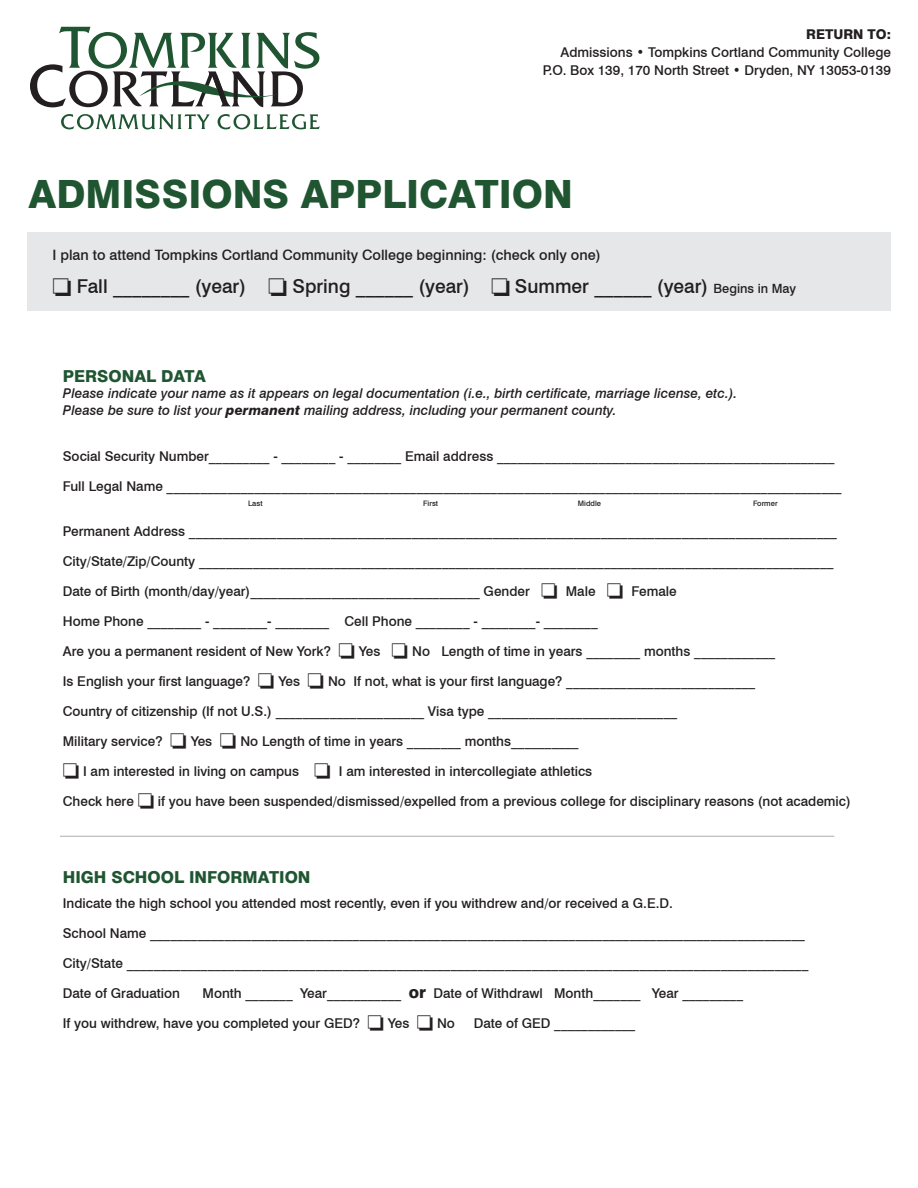
<style>
.page{position:relative;width:918px;height:1188px;background:#fff}
.page>*{position:absolute;margin:0;border:0;box-sizing:border-box;transform-origin:0 0}
.t1{font:800 39px "Swiss 721 BT";color:#205532}
.t2{font:500 19.05px "Swiss 721 BT";color:#231f20}
.t3{font:800 16.5px "Swiss 721 BT";color:#205532}
.t4{font:500 14.4px "Swiss 721 BT";color:#231f20}
.t5{font:500 13.5px "Swiss 721 BT";color:#231f20}
.t6{font:italic 500 13.5px "Swiss 721 BT";color:#231f20}
.t7{font:800 13.5px "Swiss 721 BT";color:#231f20}
.t8{font:500 7.5px "Swiss 721 BT";color:#231f20}
.s1{font-size:12.75px}
.s2{font-weight:800}
.s3{font-weight:800;font-size:16.5px}
</style>
<div class="page">
<div style="left:27px;top:233px;width:864px;height:78px;background:#e6e7e9"></div>
<svg style="left:61px;top:114px;width:149px;height:15px"></svg>
<svg style="left:218px;top:114px;width:102px;height:15px"></svg>
<svg style="left:30px;top:27px;width:289px;height:80px"></svg>
<svg style="left:234px;top:80px;width:4px;height:19px"></svg>
<hr style="left:60px;top:836px;width:774px;height:1px;background:#231f20">
<p class="t7" style="left:806px;top:26px;width:86px">RETURN TO:</p>
<p class="t5" style="left:561px;top:44px;width:332px">Admissions • Tompkins Cortland Community College</p>
<p class="t5" style="left:543px;top:62px;width:350px">P.O. Box 139, 170 North Street • Dryden, NY 13053-0139</p>
<p class="t1" style="left:28px;top:171px;width:546px">ADMISSIONS APPLICATION</p>
<p class="t4" style="left:52px;top:246px;width:550px">I plan to attend Tompkins Cortland Community College beginning: (check only one)</p>
<p class="t2" style="left:52px;top:274px;width:745px">□ Fall ________ (year) □ Spring ______ (year) □ Summer ______ (year) <span class="s1">Begins in May</span></p>
<p class="t3" style="left:63px;top:366px;width:145px">PERSONAL DATA</p>
<p class="t6" style="left:63px;top:385px;width:676px">Please indicate your name as it appears on legal documentation (i.e., birth certificate, marriage license, etc.).</p>
<p class="t6" style="left:63px;top:402px;width:555px">Please be sure to list your <span class="s2">permanent</span> mailing address, including your permanent county.</p>
<p class="t5" style="left:63px;top:448px;width:773px">Social Security Number_________ - ________ - ________ Email address __________________________________________________</p>
<p class="t5" style="left:63px;top:478px;width:780px">Full Legal Name ____________________________________________________________________________________________________</p>
<p class="t8" style="left:248px;top:499px;width:16px">Last</p>
<p class="t8" style="left:423px;top:499px;width:17px">First</p>
<p class="t8" style="left:578px;top:499px;width:25px">Middle</p>
<p class="t8" style="left:753px;top:499px;width:26px">Former</p>
<p class="t5" style="left:63px;top:523px;width:776px">Permanent Address ________________________________________________________________________________________________</p>
<p class="t5" style="left:63px;top:553px;width:772px">City/State/Zip/County ______________________________________________________________________________________________</p>
<p class="t5" style="left:63px;top:583px;width:615px">Date of Birth (month/day/year)__________________________________ Gender □ Male □ Female</p>
<p class="t5" style="left:63px;top:613px;width:536px">Home Phone ________ - ________- ________ Cell Phone ________ - ________- ________</p>
<p class="t5" style="left:63px;top:643px;width:714px">Are you a permanent resident of New York? □ Yes □ No Length of time in years ________ months ____________</p>
<p class="t5" style="left:63px;top:673px;width:694px">Is English your first language? □ Yes □ No If not, what is your first language? ____________________________</p>
<p class="t5" style="left:63px;top:703px;width:616px">Country of citizenship (If not U.S.) ______________________ Visa type ____________________________</p>
<p class="t5" style="left:63px;top:733px;width:517px">Military service? □ Yes □ No Length of time in years ________ months__________</p>
<p class="t5" style="left:63px;top:763px;width:531px">□ I am interested in living on campus □ I am interested in intercollegiate athletics</p>
<p class="t5" style="left:63px;top:793px;width:790px">Check here □ if you have been suspended/dismissed/expelled from a previous college for disciplinary reasons (not academic)</p>
<p class="t3" style="left:63px;top:867px;width:249px">HIGH SCHOOL INFORMATION</p>
<p class="t5" style="left:63px;top:895px;width:612px">Indicate the high school you attended most recently, even if you withdrew and/or received a G.E.D.</p>
<p class="t5" style="left:63px;top:925px;width:744px">School Name _________________________________________________________________________________________________</p>
<p class="t5" style="left:63px;top:955px;width:747px">City/State _____________________________________________________________________________________________________</p>
<p class="t5" style="left:63px;top:985px;width:119px">Date of Graduation</p>
<p class="t5" style="left:203px;top:985px;width:542px">Month _______ Year___________ <span class="s3">or</span> Date of Withdrawl Month_______ Year _________</p>
<p class="t5" style="left:63px;top:1015px;width:394px">If you withdrew, have you completed your GED? □ Yes □ No</p>
<p class="t5" style="left:474px;top:1015px;width:163px">Date of GED ____________</p>
</div>
